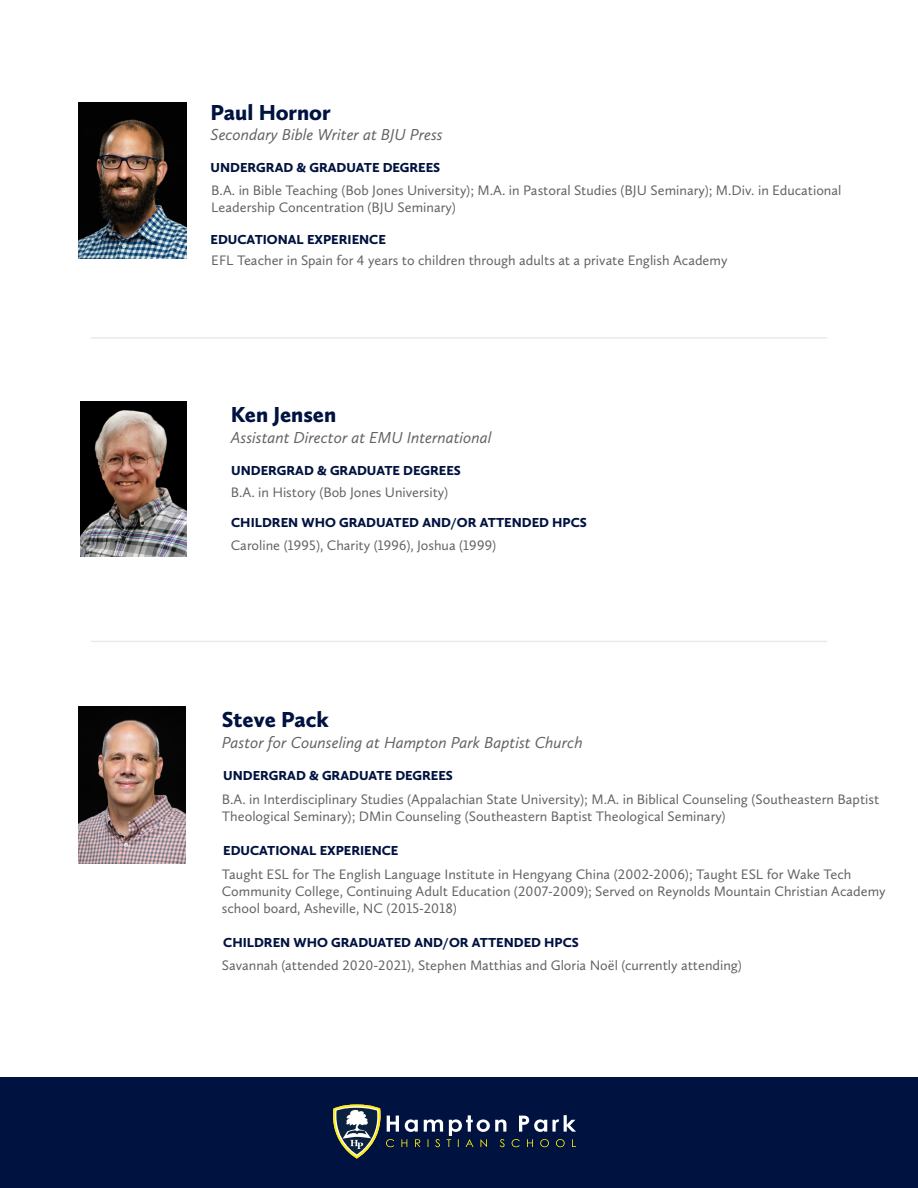
<style>
.page{position:relative;width:918px;height:1188px;background:#fff}
.page>*{position:absolute;margin:0;border:0;box-sizing:border-box;transform-origin:0 0}
.t1{font:900 22.5px "Calluna Sans";color:#001340}
.t2{font:italic 16.5px "Calluna Sans";color:#636366}
.t3{font:14.25px/17.1px "Calluna Sans";color:#636366}
.t4{font:900 13.5px "Calluna Sans";color:#001340}
</style>
<div class="page">
<img style="left:80px;top:402px;width:107px;height:155px">
<img style="left:79px;top:102px;width:108px;height:157px">
<img style="left:79px;top:707px;width:106px;height:156px">
<hr style="left:91px;top:337px;width:736px;height:2px;background:#acb7b3">
<hr style="left:91px;top:641px;width:736px;height:1px;background:#acb7b3">
<div style="left:0;top:1077px;width:918px;height:111px;background:#001340"></div>
<svg style="left:333px;top:1105px;width:243px;height:53px"></svg>
<p class="t1" style="left:211px;top:98px;width:122px">Paul Hornor</p>
<p class="t2" style="left:211px;top:125px;width:234px">Secondary Bible Writer at BJU Press</p>
<p class="t4" style="left:211px;top:159px;width:231px">UNDERGRAD &amp; GRADUATE DEGREES</p>
<p class="t3" style="left:211px;top:181px;width:632px">B.A. in Bible Teaching (Bob Jones University); M.A. in Pastoral Studies (BJU Seminary); M.Div. in Educational<br>Leadership Concentration (BJU Seminary)</p>
<p class="t3" style="left:211px;top:252px;width:518px">EFL Teacher in Spain for 4 years to children through adults at a private English Academy</p>
<p class="t4" style="left:211px;top:231px;width:177px">EDUCATIONAL EXPERIENCE</p>
<p class="t1" style="left:231px;top:400px;width:107px">Ken Jensen</p>
<p class="t2" style="left:231px;top:428px;width:262px">Assistant Director at EMU International</p>
<p class="t4" style="left:231px;top:462px;width:231px">UNDERGRAD &amp; GRADUATE DEGREES</p>
<p class="t3" style="left:231px;top:483px;width:219px">B.A. in History (Bob Jones University)</p>
<p class="t4" style="left:231px;top:514px;width:357px">CHILDREN WHO GRADUATED AND/OR ATTENDED HPCS</p>
<p class="t3" style="left:231px;top:537px;width:267px">Caroline (1995), Charity (1996), Joshua (1999)</p>
<p class="t1" style="left:222px;top:705px;width:108px">Steve Pack</p>
<p class="t2" style="left:222px;top:733px;width:362px">Pastor for Counseling at Hampton Park Baptist Church</p>
<p class="t4" style="left:223px;top:767px;width:231px">UNDERGRAD &amp; GRADUATE DEGREES</p>
<p class="t3" style="left:222px;top:790px;width:659px">B.A. in Interdisciplinary Studies (Appalachian State University); M.A. in Biblical Counseling (Southeastern Baptist<br>Theological Seminary); DMin Counseling (Southeastern Baptist Theological Seminary)</p>
<p class="t4" style="left:223px;top:842px;width:177px">EDUCATIONAL EXPERIENCE</p>
<p class="t3" style="left:222px;top:865px;width:665px">Taught ESL for The English Language Institute in Hengyang China (2002-2006); Taught ESL for Wake Tech<br>Community College, Continuing Adult Education (2007-2009); Served on Reynolds Mountain Christian Academy school board, Asheville, NC (2015-2018)</p>
<p class="t4" style="left:223px;top:934px;width:357px">CHILDREN WHO GRADUATED AND/OR ATTENDED HPCS</p>
<p class="t3" style="left:222px;top:956px;width:522px">Savannah (attended 2020-2021), Stephen Matthias and Gloria Noël (currently attending)</p>
</div>
